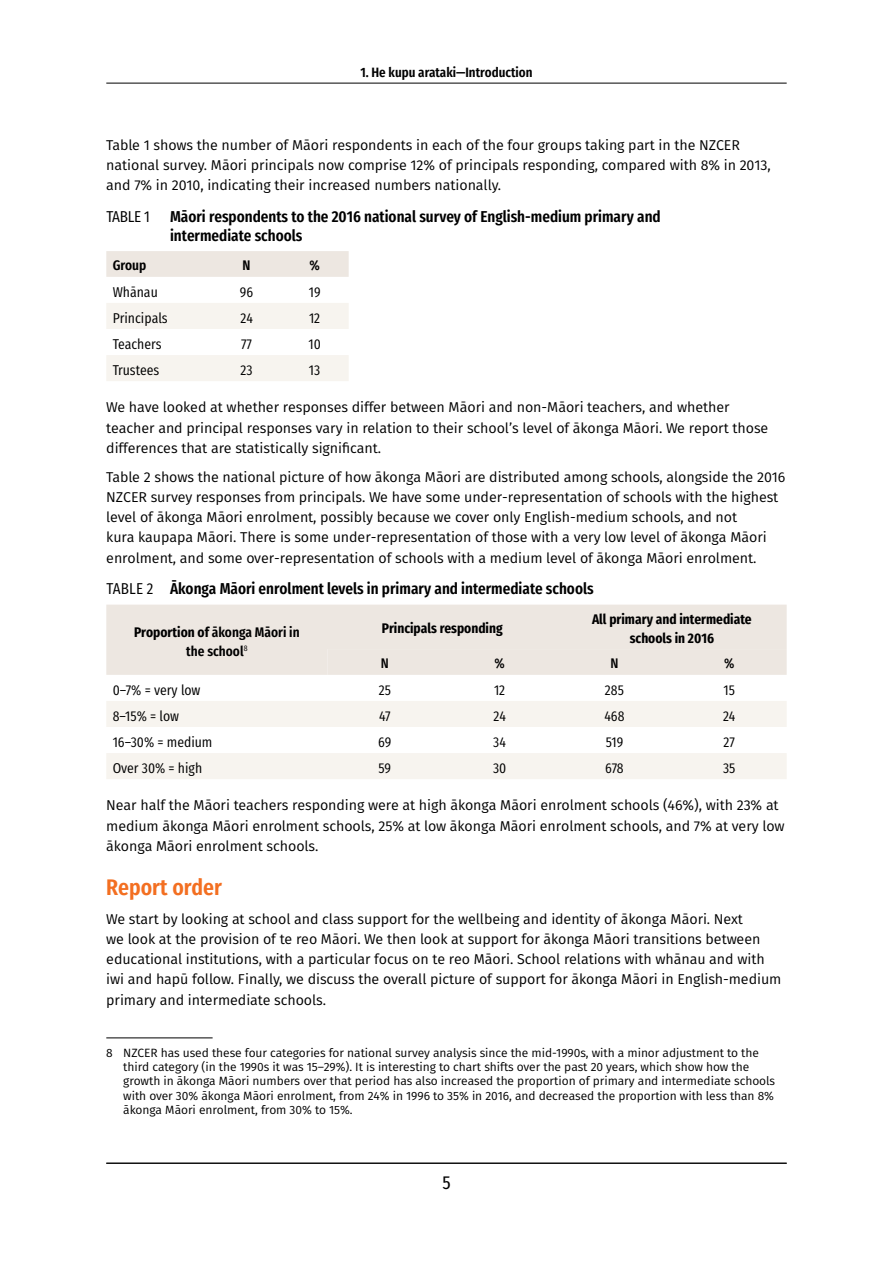
<style>
.page{position:relative;width:893px;height:1263px;background:#fff}
.page>*{position:absolute;margin:0;border:0;box-sizing:border-box;transform-origin:0 0}
.t1{font:600 22.5px "Fira Sans Condensed";color:#f36f21}
.t2{font:18.75px "Fira Sans Condensed";color:#000}
.t3{font:600 15.75px/18.9px "Fira Sans Condensed";color:#000}
.t4{font:15.75px "Fira Sans Condensed";letter-spacing:-.02em;color:#000}
.t5{font:14.25px/20.2px "Fira Sans";letter-spacing:-.005em;color:#000}
.t6{font:14.25px "Fira Sans Condensed";color:#000}
.t7{font:700 13.8px/18.8px "Fira Sans Condensed";color:#000;text-align:center}
.t8{font:600 13.8px/18.8px "Fira Sans Condensed";color:#000;text-align:center}
.t9{font:500 13.8px "Fira Sans Condensed";color:#000}
.t10{font:600 13.5px "Fira Sans Condensed";color:#000}
.t11{font:12px/14.4px "Fira Sans";letter-spacing:-.005em;color:#000}
.s1{font-weight:400}
.s2{font-weight:700}
</style>
<div class="page">
<hr style="left:106px;top:83px;width:681px;height:1px;background:#000">
<hr style="left:106px;top:1163px;width:681px;height:1px;background:#000">
<div style="left:106px;top:251px;width:243px;height:26px;background:#ede7e1"></div>
<svg style="left:106px;top:303px;width:243px;height:78px"></svg>
<div style="left:106px;top:605px;width:681px;height:70px;background:#ede7e1"></div>
<div style="left:327px;top:649px;width:460px;height:26px;background:#ede7e1"></div>
<svg style="left:106px;top:701px;width:681px;height:78px;fill:#f7f4ef"></svg>
<hr style="left:106px;top:1038px;width:107px;height:1px;background:#000">
<p class="t10" style="left:360px;top:59px;width:174px">1. He kupu arataki—Introduction</p>
<p class="t5" style="left:106px;top:134px;width:666px">Table 1 shows the number of Māori respondents in each of the four groups taking part in the NZCER national survey. Māori principals now comprise 12% of principals responding, compared with 8% in 2013, and 7% in 2010, indicating their increased numbers nationally.</p>
<p class="t4" style="left:106px;top:202px;width:45px">TABLE 1</p>
<p class="t3" style="left:170px;top:205px;width:492px">Māori respondents to the 2016 national survey of English-medium primary and intermediate schools</p>
<p class="t8" style="left:113px;top:255px;width:35px">Group</p>
<p class="t8" style="left:243px;top:255px;width:9px">N</p>
<p class="t8" style="left:309px;top:255px;width:12px">%</p>
<p class="t6" style="left:113px;top:278px;width:47px">Whānau</p>
<p class="t6" style="left:240px;top:278px;width:15px">96</p>
<p class="t6" style="left:309px;top:278px;width:13px">19</p>
<p class="t6" style="left:113px;top:305px;width:57px">Principals</p>
<p class="t6" style="left:240px;top:305px;width:14px">24</p>
<p class="t6" style="left:309px;top:305px;width:13px">12</p>
<p class="t6" style="left:113px;top:331px;width:50px">Teachers</p>
<p class="t6" style="left:241px;top:331px;width:12px">77</p>
<p class="t6" style="left:308px;top:331px;width:14px">10</p>
<p class="t6" style="left:113px;top:357px;width:48px">Trustees</p>
<p class="t6" style="left:241px;top:357px;width:14px">23</p>
<p class="t6" style="left:309px;top:357px;width:13px">13</p>
<p class="t5" style="left:106px;top:397px;width:664px">We have looked at whether responses differ between Māori and non-Māori teachers, and whether teacher and principal responses vary in relation to their school’s level of ākonga Māori. We report those differences that are statistically significant.</p>
<p class="t5" style="left:106px;top:466px;width:680px">Table 2 shows the national picture of how ākonga Māori are distributed among schools, alongside the 2016<br>NZCER survey responses from principals. We have some under-representation of schools with the highest level of ākonga Māori enrolment, possibly because we cover only English-medium schools, and not<br>kura kaupapa Māori. There is some under-representation of those with a very low level of ākonga Māori enrolment, and some over-representation of schools with a medium level of ākonga Māori enrolment.</p>
<p class="t3" style="left:106px;top:578px;width:489px"><span class="s1">TABLE 2</span> Ākonga Māori enrolment levels in primary and intermediate schools</p>
<p class="t8" style="left:134px;top:621px;width:167px"><span class="s2">Proportion of</span> ākonga Māori in the school<sup>8</sup></p>
<p class="t7" style="left:382px;top:618px;width:122px">Principals responding</p>
<p class="t7" style="left:592px;top:608px;width:161px">All primary and intermediate schools in 2016</p>
<p class="t9" style="left:381px;top:651px;width:10px">N</p>
<p class="t9" style="left:494px;top:651px;width:12px">%</p>
<p class="t9" style="left:610px;top:651px;width:10px">N</p>
<p class="t9" style="left:724px;top:651px;width:12px">%</p>
<p class="t6" style="left:113px;top:676px;width:89px">0–7% = very low</p>
<p class="t6" style="left:379px;top:676px;width:14px">25</p>
<p class="t6" style="left:494px;top:676px;width:13px">12</p>
<p class="t6" style="left:605px;top:676px;width:20px">285</p>
<p class="t6" style="left:723px;top:676px;width:13px">15</p>
<p class="t6" style="left:113px;top:703px;width:68px">8–15% = low</p>
<p class="t6" style="left:379px;top:703px;width:13px">47</p>
<p class="t6" style="left:493px;top:703px;width:14px">24</p>
<p class="t6" style="left:604px;top:703px;width:22px">468</p>
<p class="t6" style="left:723px;top:703px;width:14px">24</p>
<p class="t6" style="left:113px;top:729px;width:101px">16–30% = medium</p>
<p class="t6" style="left:378px;top:729px;width:15px">69</p>
<p class="t6" style="left:493px;top:729px;width:14px">34</p>
<p class="t6" style="left:606px;top:729px;width:19px">519</p>
<p class="t6" style="left:724px;top:729px;width:13px">27</p>
<p class="t6" style="left:113px;top:755px;width:91px">Over 30% = high</p>
<p class="t6" style="left:378px;top:755px;width:14px">59</p>
<p class="t6" style="left:493px;top:755px;width:15px">30</p>
<p class="t6" style="left:605px;top:755px;width:20px">678</p>
<p class="t6" style="left:723px;top:755px;width:14px">35</p>
<p class="t5" style="left:106px;top:795px;width:680px">Near half the Māori teachers responding were at high ākonga Māori enrolment schools (46%), with 23% at medium ākonga Māori enrolment schools, 25% at low ākonga Māori enrolment schools, and 7% at very low ākonga Māori enrolment schools.</p>
<h1 class="t1" style="left:106px;top:866px;width:117px">Report order</h1>
<p class="t5" style="left:106px;top:908px;width:677px">We start by looking at school and class support for the wellbeing and identity of ākonga Māori. Next<br>we look at the provision of te reo Māori. We then look at support for ākonga Māori transitions between educational institutions, with a particular focus on te reo Māori. School relations with whānau and with iwi and hapū follow. Finally, we discuss the overall picture of support for ākonga Māori in English-medium primary and intermediate schools.</p>
<p class="t11" style="left:123px;top:1045px;width:653px;text-indent:-17px">8 NZCER has used these four categories for national survey analysis since the mid-1990s, with a minor adjustment to the third category (in the 1990s it was 15–29%). It is interesting to chart shifts over the past 20 years, which show how the growth in ākonga Māori numbers over that period has also increased the proportion of primary and intermediate schools with over 30% ākonga Māori enrolment, from 24% in 1996 to 35% in 2016, and decreased the proportion with less than 8% ākonga Māori enrolment, from 30% to 15%.</p>
<h2 class="t2" style="left:442px;top:1165px;width:10px">5</h2>
</div>
